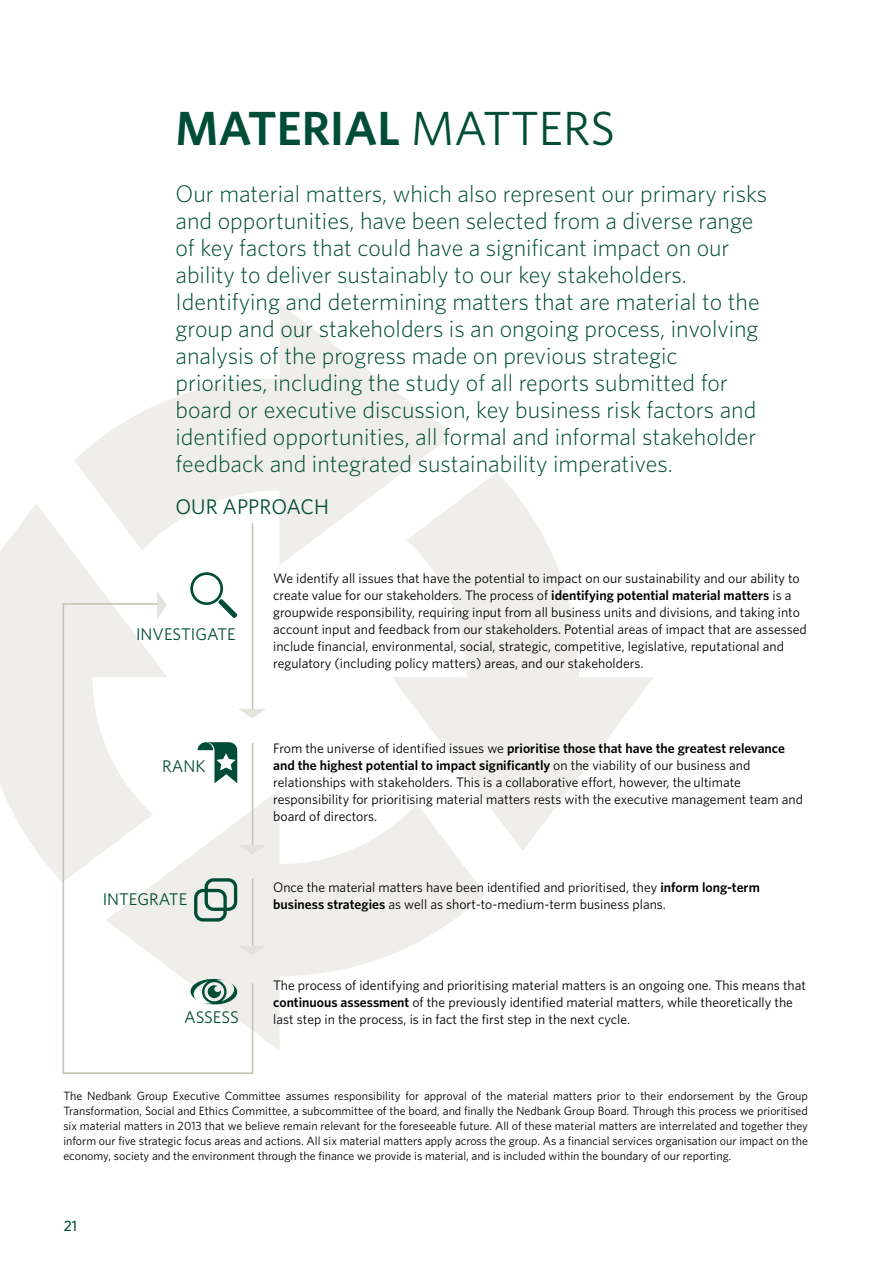
<style>
.page{position:relative;width:893px;height:1263px;background:#fff}
.page>*{position:absolute;margin:0;border:0;box-sizing:border-box;transform-origin:0 0}
.t1{font:600 48px "Whitney";color:#004d37}
.t2{font:300 24px/27px "Whitney";color:#004d37}
.t3{font:21.15px "Whitney";color:#004d37}
.t4{font:16.95px "Whitney";color:#004d37}
.t5{font:500 15px "Whitney";color:#004d37}
.t6{font:13.8px/17px "Whitney";color:#000}
.t7{font:12px/15px "Whitney";color:#000;text-align:justify}
.s1{font-weight:400}
.s2{font-weight:600}
</style>
<div class="page">
<svg style="left:0;top:304px;width:653px;height:746px"></svg>
<svg style="left:190px;top:572px;width:47px;height:30px"></svg>
<hr style="left:252px;top:523px;width:1px;height:186px;background:#c6c3b5">
<svg style="left:62px;top:602px;width:192px;height:472px"></svg>
<svg style="left:238px;top:709px;width:29px;height:10px"></svg>
<svg style="left:238px;top:845px;width:29px;height:10px"></svg>
<svg style="left:238px;top:945px;width:29px;height:10px"></svg>
<svg style="left:157px;top:590px;width:10px;height:30px"></svg>
<h1 class="t1" style="left:175px;top:96px;width:441px">MATERIAL <span class="s1">MATTERS</span></h1>
<p class="t2" style="left:175px;top:179px;width:593px">Our material matters, which also represent our primary risks and opportunities, have been selected from a diverse range of key factors that could have a significant impact on our ability to deliver sustainably to our key stakeholders.<br>Identifying and determining matters that are material to the group and our stakeholders is an ongoing process, involving analysis of the progress made on previous strategic priorities, including the study of all reports submitted for board or executive discussion, key business risk factors and identified opportunities, all formal and informal stakeholder feedback and integrated sustainability imperatives.</p>
<h3 class="t3" style="left:175px;top:492px;width:155px">OUR APPROACH</h3>
<p class="t4" style="left:136px;top:623px;width:101px">INVESTIGATE</p>
<p class="t4" style="left:162px;top:754px;width:45px">RANK</p>
<p class="t4" style="left:103px;top:887px;width:86px">INTEGRATE</p>
<p class="t6" style="left:273px;top:570px;width:535px">We identify all issues that have the potential to impact on our sustainability and our ability to create value for our stakeholders. The process of <span class="s2">identifying potential material matters</span> is a groupwide responsibility, requiring input from all business units and divisions, and taking into account input and feedback from our stakeholders. Potential areas of impact that are assessed include financial, environmental, social, strategic, competitive, legislative, reputational and regulatory (including policy matters) areas, and our stakeholders.</p>
<p class="t6" style="left:273px;top:739px;width:531px">From the universe of identified issues we <span class="s2">prioritise those that have the greatest relevance and the highest potential to impact significantly</span> on the viability of our business and relationships with stakeholders. This is a collaborative effort, however, the ultimate responsibility for prioritising material matters rests with the executive management team and board of directors.</p>
<p class="t6" style="left:273px;top:879px;width:488px">Once the material matters have been identified and prioritised, they <span class="s2">inform long-term business strategies</span> as well as short-to-medium-term business plans.</p>
<p class="t6" style="left:273px;top:976px;width:534px">The process of identifying and prioritising material matters is an ongoing one. This means that <span class="s2">continuous assessment</span> of the previously identified material matters, while theoretically the</p>
<p class="t4" style="left:184px;top:1006px;width:56px">ASSESS</p>
<p class="t6" style="left:273px;top:1010px;width:358px">last step in the process, is in fact the first step in the next cycle.</p>
<p class="t7" style="left:63px;top:1087px;width:746px">The Nedbank Group Executive Committee assumes responsibility for approval of the material matters prior to their endorsement by the Group Transformation, Social and Ethics Committee, a subcommittee of the board, and finally the Nedbank Group Board. Through this process we prioritised six material matters in 2013 that we believe remain relevant for the foreseeable future. All of these material matters are interrelated and together they inform our five strategic focus areas and actions. All six material matters apply across the group. As a financial services organisation our impact on the economy, society and the environment through the finance we provide is material, and is included within the boundary of our reporting.</p>
<p class="t5" style="left:64px;top:1216px;width:15px">21</p>
</div>
